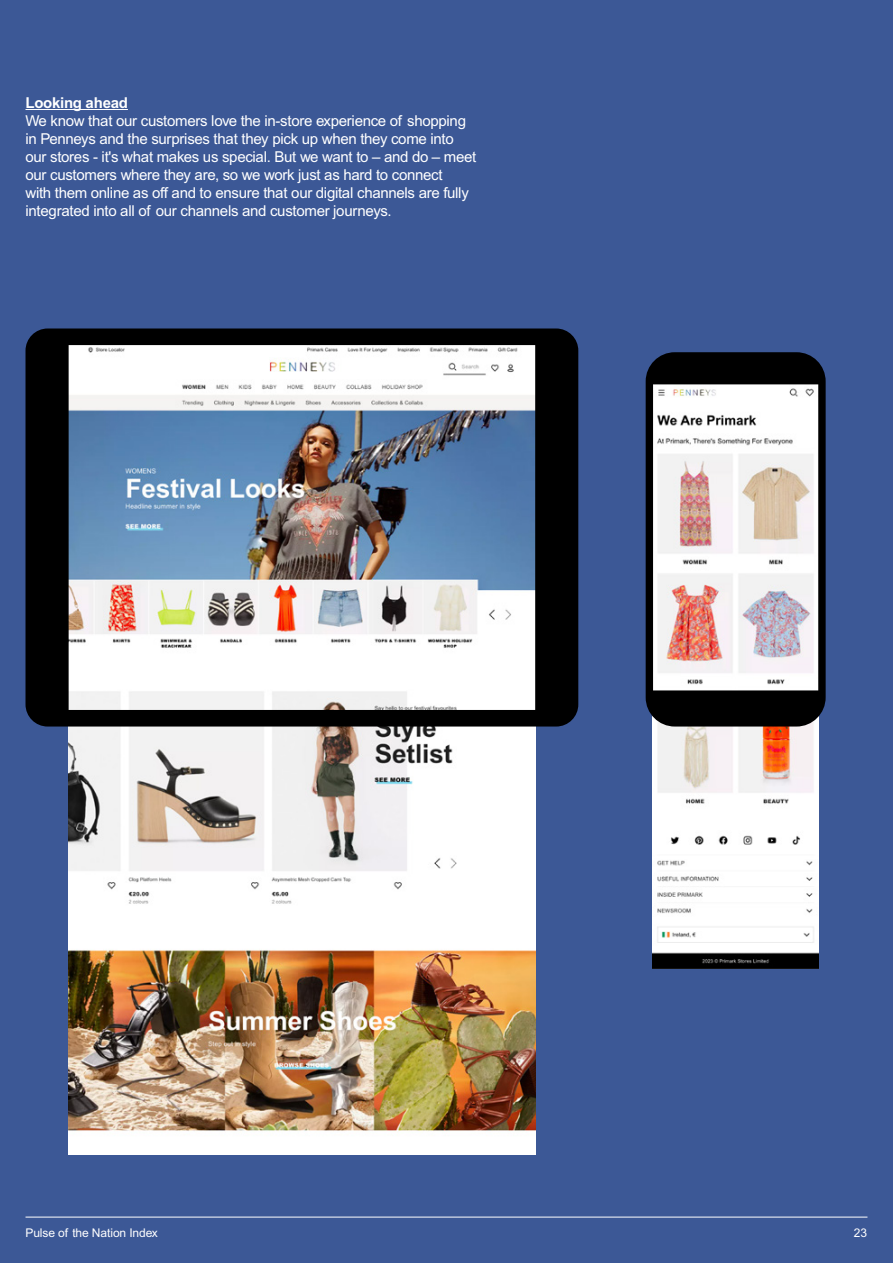
<style>
.page{position:relative;width:893px;height:1263px;background:#3c5896}
.page>*{position:absolute;margin:0;border:0;box-sizing:border-box;transform-origin:0 0}
.t1{font:15px/18px "Arial MT Pro";letter-spacing:-.02em;color:#fff}
.t2{font:700 15px "Arial MT Pro";letter-spacing:-.02em;color:#fff}
.t3{font:12px "Arial MT Pro";letter-spacing:-.01em;color:#fff}
.s1{color:#3c5896}
</style>
<div class="page">
<hr style="left:26px;top:1217px;width:841px;height:1px;background:#fff">
<hr style="left:26px;top:109px;width:102px;height:1px;background:#fff">
<img style="left:68px;top:726px;width:468px;height:428px">
<svg style="left:26px;top:328px;width:552px;height:398px;background:#87909b"></svg>
<img style="left:653px;top:726px;width:165px;height:242px">
<svg style="left:646px;top:352px;width:180px;height:374px;background:#b1a9a8"></svg>
<p class="t2" style="left:26px;top:94px;width:104px">Looking ahead</p>
<p class="t1" style="left:26px;top:112px;width:452px">We know that our customers love the in-store experience of shopping in Penneys and the surprises that they pick up when they come into our stores - it's what makes us special. But we want to – and do – meet our customers where they are, so we work just as hard to connect<br>with them online as off and to ensure that our digital channels are fully integrated into all of our channels and customer journeys.</p>
<p class="t3" style="left:26px;top:1226px;width:134px">Pulse of the Nation Index</p>
<p class="t3" style="left:854px;top:1226px;width:15px">23<span class="s1">12</span></p>
</div>
